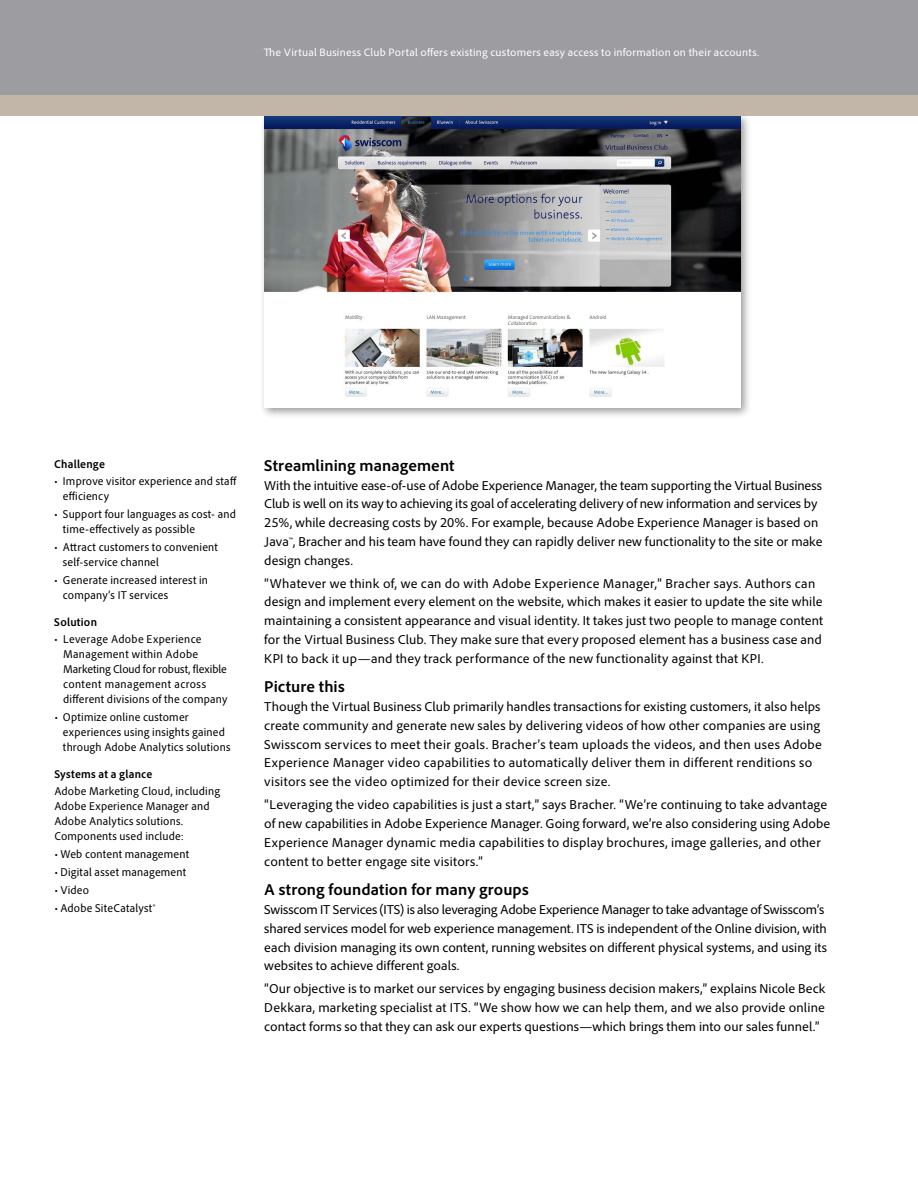
<style>
.page{position:relative;width:918px;height:1188px;background:#fff}
.page>*{position:absolute;margin:0;border:0;box-sizing:border-box;transform-origin:0 0}
.t1{font:700 16.5px "Adobe Clean";letter-spacing:.005em;color:#000}
.t2{font:13.5px/18.8px "Adobe Clean";letter-spacing:.005em;color:#000}
.t3{font:semi-condensed 12px/15px "Adobe Clean";letter-spacing:.015em;color:#000}
.t4{font:700 semi-condensed 12px "Adobe Clean";letter-spacing:.015em;color:#000}
.t5{font:11.25px "Adobe Clean";letter-spacing:.02em;color:#fff}
</style>
<div class="page">
<div style="left:260px;top:111px;width:491px;height:308px;background:#000;opacity:.4"></div>
<img style="left:264px;top:116px;width:476px;height:292px">
<div style="left:0;top:0;width:918px;height:105px;background:#9d9ca0"></div>
<div style="left:0;top:95px;width:918px;height:21px;background:#c2b6a8"></div>
<p class="t5" style="left:264px;top:46px;width:497px">The Virtual Business Club Portal offers existing customers easy access to information on their accounts.</p>
<p class="t4" style="left:54px;top:456px;width:52px">Challenge</p>
<p class="t3" style="left:63px;top:473px;width:175px;text-indent:-9px">• Improve visitor experience and staff efficiency</p>
<p class="t3" style="left:63px;top:506px;width:175px;text-indent:-9px">• Support four languages as cost- and time-effectively as possible</p>
<p class="t3" style="left:63px;top:539px;width:157px;text-indent:-9px">• Attract customers to convenient self-service channel</p>
<p class="t3" style="left:63px;top:572px;width:147px;text-indent:-9px">• Generate increased interest in company’s IT services</p>
<p class="t4" style="left:54px;top:615px;width:44px">Solution</p>
<p class="t3" style="left:63px;top:631px;width:166px;text-indent:-9px">• Leverage Adobe Experience<br>Management within Adobe<br>Marketing Cloud for robust, flexible content management across different divisions of the company</p>
<p class="t3" style="left:63px;top:709px;width:169px;text-indent:-9px">• Optimize online customer experiences using insights gained through Adobe Analytics solutions</p>
<p class="t4" style="left:54px;top:767px;width:100px">Systems at a glance</p>
<p class="t3" style="left:54px;top:783px;width:167px">Adobe Marketing Cloud, including<br>Adobe Experience Manager and<br>Adobe Analytics solutions.<br>Components used include:</p>
<p class="t3" style="left:54px;top:846px;width:136px">• Web content management</p>
<p class="t3" style="left:54px;top:864px;width:133px">• Digital asset management</p>
<p class="t3" style="left:54px;top:882px;width:36px">• Video</p>
<p class="t3" style="left:54px;top:900px;width:102px">• Adobe SiteCatalyst®</p>
<p class="t1" style="left:264px;top:455px;width:192px">Streamlining management</p>
<p class="t2" style="left:264px;top:475px;width:560px">With the intuitive ease-of-use of Adobe Experience Manager, the team supporting the Virtual Business Club is well on its way to achieving its goal of accelerating delivery of new information and services by 25%, while decreasing costs by 20%. For example, because Adobe Experience Manager is based on Java™, Bracher and his team have found they can rapidly deliver new functionality to the site or make design changes.</p>
<p class="t2" style="left:264px;top:574px;width:560px">“Whatever we think of, we can do with Adobe Experience Manager,” Bracher says. Authors can design and implement every element on the website, which makes it easier to update the site while maintaining a consistent appearance and visual identity. It takes just two people to manage content for the Virtual Business Club. They make sure that every proposed element has a business case and KPI to back it up—and they track performance of the new functionality against that KPI.</p>
<p class="t1" style="left:264px;top:677px;width:82px">Picture this</p>
<p class="t2" style="left:264px;top:697px;width:559px">Though the Virtual Business Club primarily handles transactions for existing customers, it also helps create community and generate new sales by delivering videos of how other companies are using Swisscom services to meet their goals. Bracher’s team uploads the videos, and then uses Adobe Experience Manager video capabilities to automatically deliver them in different renditions so visitors see the video optimized for their device screen size.</p>
<p class="t2" style="left:264px;top:795px;width:567px">“Leveraging the video capabilities is just a start,” says Bracher. “We’re continuing to take advantage of new capabilities in Adobe Experience Manager. Going forward, we’re also considering using Adobe Experience Manager dynamic media capabilities to display brochures, image galleries, and other content to better engage site visitors.”</p>
<p class="t1" style="left:264px;top:880px;width:266px">A strong foundation for many groups</p>
<p class="t2" style="left:264px;top:900px;width:564px">Swisscom IT Services (ITS) is also leveraging Adobe Experience Manager to take advantage of Swisscom’s shared services model for web experience management. ITS is independent of the Online division, with each division managing its own content, running websites on different physical systems, and using its websites to achieve different goals.</p>
<p class="t2" style="left:264px;top:979px;width:563px;text-align:justify">“Our objective is to market our services by engaging business decision makers,” explains Nicole Beck Dekkara, marketing specialist at ITS. “We show how we can help them, and we also provide online contact forms so that they can ask our experts questions—which brings them into our sales funnel.”</p>
</div>
